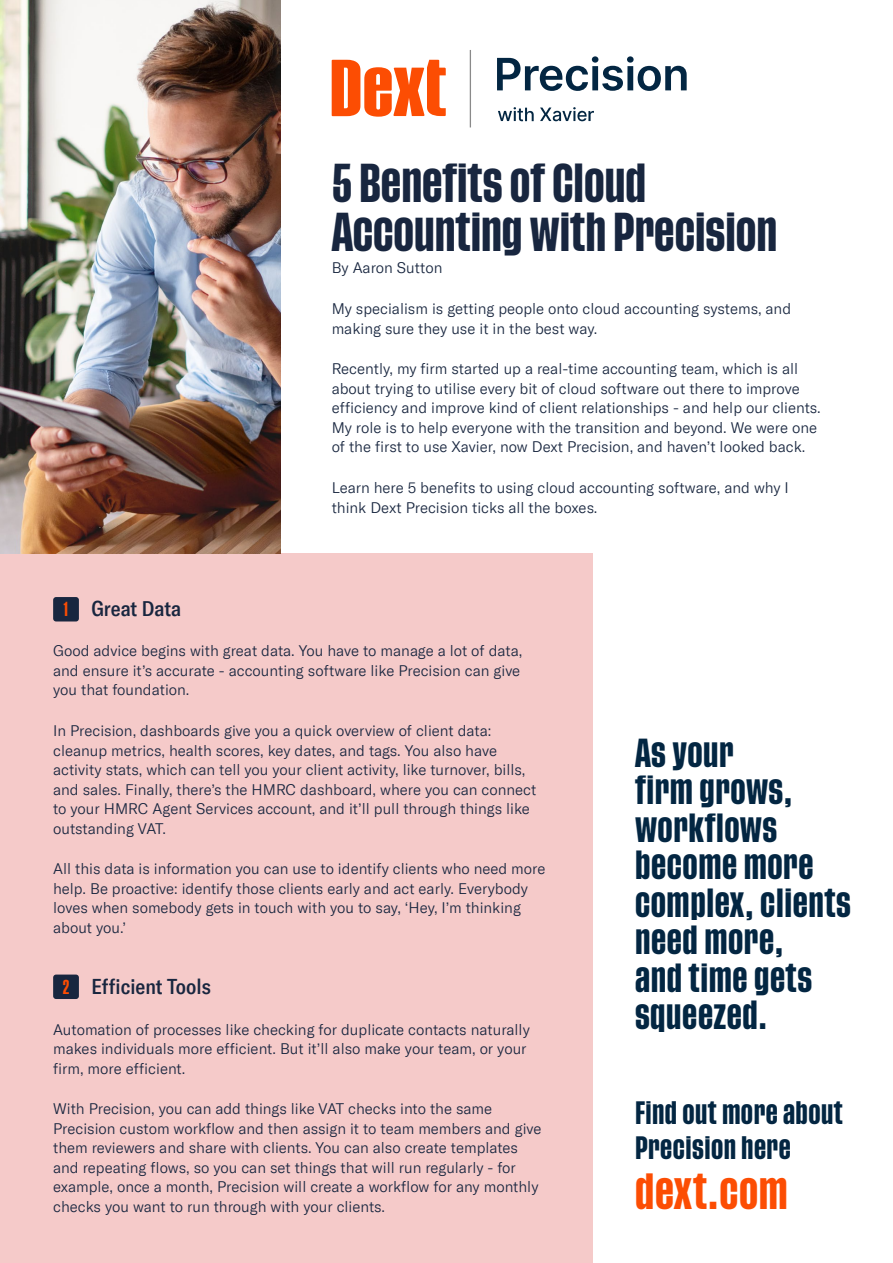
<style>
.page{position:relative;width:893px;height:1263px;background:#fff}
.page>*{position:absolute;margin:0;border:0;box-sizing:border-box;transform-origin:0 0}
.t1{font:600 40.5px/48.6px "Tusker Grotesk 5600";color:#18263f}
.t2{font:600 37.5px "Tusker Grotesk 5600";letter-spacing:.02em;color:#fc4d03}
.t3{font:600 30px/37.5px "Tusker Grotesk 5600";letter-spacing:.02em;color:#032642}
.t4{font:600 24px/34.5px "Tusker Grotesk 5600";letter-spacing:.02em;color:#032642}
.t5{font:500 condensed 21px "GT America";color:#18263f}
.t6{font:300 15px/19.5px "GT America";color:#18263f}
.t7{font:600 15px "Tusker Grotesk 4600";color:#fc4d03}
</style>
<div class="page">
<div style="left:0;top:553px;width:592px;height:710px;background:#f5cac9"></div>
<div style="left:53px;top:597px;width:26px;height:24px;background:#18263f;border-radius:3px"></div>
<div style="left:53px;top:974px;width:26px;height:25px;background:#18263f;border-radius:3px"></div>
<svg style="left:497px;top:56px;width:190px;height:35px"></svg>
<svg style="left:498px;top:107px;width:96px;height:14px"></svg>
<hr style="left:470px;top:51px;width:1px;height:76px;background:#8a8a8a">
<svg style="left:332px;top:60px;width:114px;height:57px"></svg>
<img style="left:0;top:0;width:280px;height:553px">
<h1 class="t1" style="left:332px;top:162px;width:447px">5 Benefits of Cloud<br>Accounting with Precision</h1>
<p class="t6" style="left:332px;top:258px;width:112px">By Aaron Sutton</p>
<p class="t6" style="left:332px;top:299px;width:461px">My specialism is getting people onto cloud accounting systems, and making sure they use it in the best way.</p>
<p class="t6" style="left:332px;top:359px;width:491px">Recently, my firm started up a real-time accounting team, which is all about trying to utilise every bit of cloud software out there to improve efficiency and improve kind of client relationships - and help our clients.<br>My role is to help everyone with the transition and beyond. We were one of the first to use Xavier, now Dext Precision, and haven’t looked back.</p>
<p class="t6" style="left:332px;top:478px;width:459px">Learn here 5 benefits to using cloud accounting software, and why I think Dext Precision ticks all the boxes.</p>
<h3 class="t5" style="left:91px;top:596px;width:91px">Great Data</h3>
<p class="t6" style="left:53px;top:641px;width:471px">Good advice begins with great data. You have to manage a lot of data, and ensure it’s accurate - accounting software like Precision can give you that foundation.</p>
<p class="t6" style="left:53px;top:721px;width:485px">In Precision, dashboards give you a quick overview of client data: cleanup metrics, health scores, key dates, and tags. You also have activity stats, which can tell you your client activity, like turnover, bills, and sales. Finally, there’s the HMRC dashboard, where you can connect to your HMRC Agent Services account, and it’ll pull through things like outstanding VAT.</p>
<p class="t6" style="left:53px;top:859px;width:494px">All this data is information you can use to identify clients who need more help. Be proactive: identify those clients early and act early. Everybody loves when somebody gets in touch with you to say, ‘Hey, I’m thinking about you.’</p>
<p class="t7" style="left:64px;top:600px;width:6px">1</p>
<h3 class="t5" style="left:91px;top:974px;width:121px">Efficient Tools</h3>
<p class="t6" style="left:53px;top:1019px;width:478px">Automation of processes like checking for duplicate contacts naturally makes individuals more efficient. But it’ll also make your team, or your firm, more efficient.</p>
<p class="t6" style="left:53px;top:1099px;width:490px">With Precision, you can add things like VAT checks into the same Precision custom workflow and then assign it to team members and give them reviewers and share with clients. You can also create templates and repeating flows, so you can set things that will run regularly - for example, once a month, Precision will create a workflow for any monthly checks you want to run through with your clients.</p>
<p class="t7" style="left:63px;top:978px;width:8px">2</p>
<h3 class="t3" style="left:635px;top:736px;width:217px">As your<br>firm grows, workflows become more complex, clients need more,<br>and time gets squeezed.</h3>
<h3 class="t4" style="left:635px;top:1097px;width:209px">Find out more about<br>Precision here</h3>
<h2 class="t2" style="left:635px;top:1169px;width:154px">dext.com</h2>
</div>
